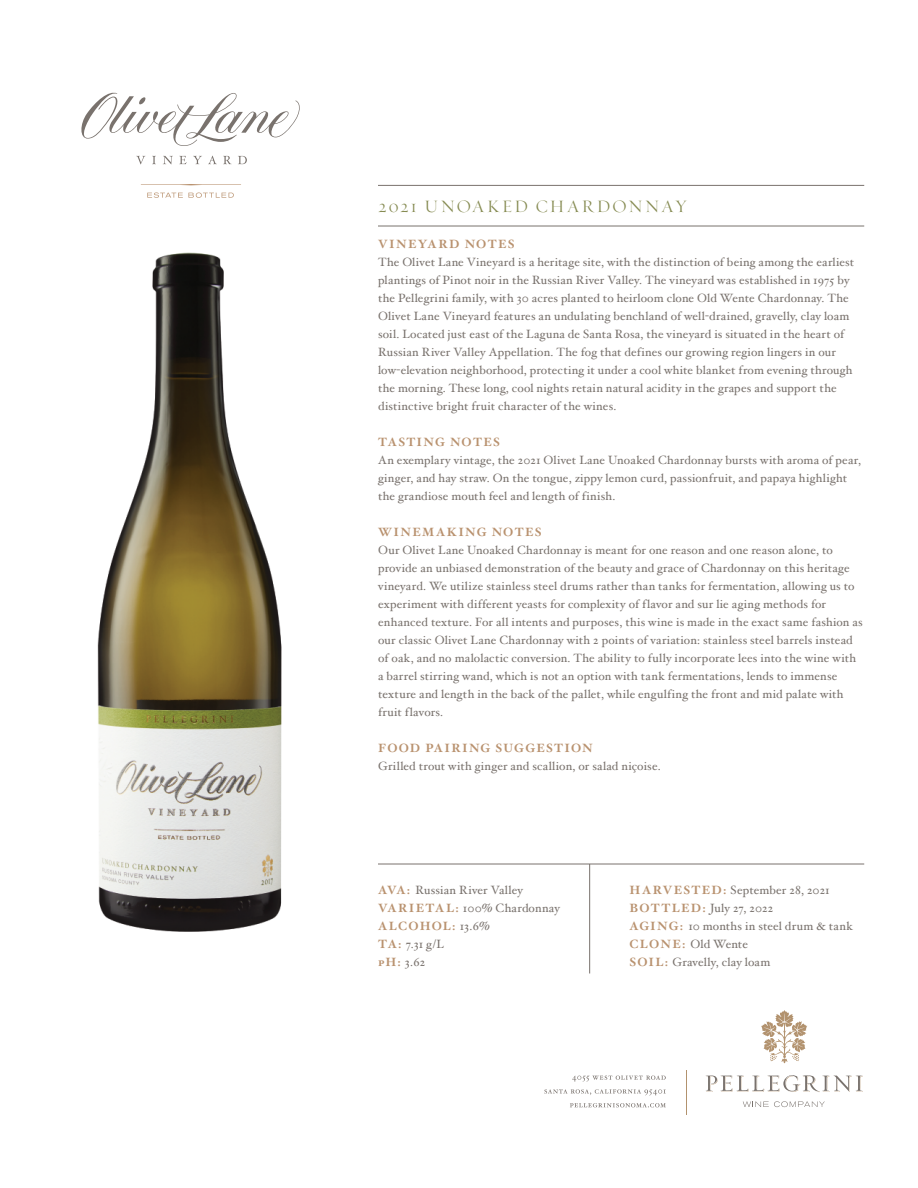
<style>
.page{position:relative;width:918px;height:1188px;background:#fff}
.page>*{position:absolute;margin:0;border:0;box-sizing:border-box;transform-origin:0 0}
.t1{font:18px "Requiem Fine HTF Roman";letter-spacing:.095em;color:#868b52}
.t2{font:12px/18px "Hoefler Text";letter-spacing:.015em;color:#79726d}
.t3{font:12px "Hoefler Text Bold Small Caps";letter-spacing:.11em;color:#b9926f}
.t4{font:12px "Hoefler Text Bold Small Caps";letter-spacing:.09em;color:#b9926f}
.s1{font-family:"Hoefler Text Bold Small Caps";color:#b9926f}
.s2{font-family:"Hoefler Text";color:#79726d}
</style>
<div class="page">
<img style="left:97px;top:252px;width:185px;height:680px">
<hr style="left:589px;top:864px;width:1px;height:109px;background:#79726d">
<hr style="left:378px;top:864px;width:486px;height:1px;background:#79726d">
<hr style="left:378px;top:185px;width:486px;height:1px;background:#79726d">
<hr style="left:378px;top:226px;width:486px;height:1px;background:#79726d">
<svg style="left:706px;top:1075px;width:157px;height:17px"></svg>
<svg style="left:761px;top:1010px;width:46px;height:53px"></svg>
<svg style="left:743px;top:1101px;width:82px;height:6px"></svg>
<svg style="left:572px;top:1075px;width:94px;height:7px"></svg>
<svg style="left:544px;top:1089px;width:122px;height:6px"></svg>
<svg style="left:570px;top:1103px;width:96px;height:4px"></svg>
<hr style="left:686px;top:1070px;width:1px;height:44px;background:#b2926e">
<svg style="left:81px;top:92px;width:219px;height:54px"></svg>
<svg style="left:136px;top:156px;width:9px;height:8px"></svg>
<svg style="left:152px;top:156px;width:4px;height:8px"></svg>
<svg style="left:163px;top:156px;width:10px;height:8px"></svg>
<svg style="left:179px;top:156px;width:8px;height:8px"></svg>
<svg style="left:193px;top:156px;width:9px;height:8px"></svg>
<svg style="left:208px;top:156px;width:9px;height:8px"></svg>
<svg style="left:223px;top:156px;width:8px;height:8px"></svg>
<svg style="left:238px;top:156px;width:9px;height:8px"></svg>
<svg style="left:147px;top:193px;width:87px;height:5px"></svg>
<svg style="left:141px;top:184px;width:100px;height:1px"></svg>
<h1 class="t1" style="left:378px;top:196px;width:311px">2021 UNOAKED CHARDONNAY</h1>
<p class="t3" style="left:378px;top:236px;width:138px">VINEYARD NOTES</p>
<p class="t2" style="left:378px;top:253px;width:478px">The Olivet Lane Vineyard is a heritage site, with the distinction of being among the earliest plantings of Pinot noir in the Russian River Valley. The vineyard was established in 1975 by the Pellegrini family, with 30 acres planted to heirloom clone Old Wente Chardonnay. The Olivet Lane Vineyard features an undulating benchland of well-drained, gravelly, clay loam soil. Located just east of the Laguna de Santa Rosa, the vineyard is situated in the heart of Russian River Valley Appellation. The fog that defines our growing region lingers in our low-elevation neighborhood, protecting it under a cool white blanket from evening through the morning. These long, cool nights retain natural acidity in the grapes and support the distinctive bright fruit character of the wines.</p>
<p class="t3" style="left:378px;top:434px;width:123px">TASTING NOTES</p>
<p class="t2" style="left:378px;top:451px;width:485px">An exemplary vintage, the 2021 Olivet Lane Unoaked Chardonnay bursts with aroma of pear, ginger, and hay straw. On the tongue, zippy lemon curd, passionfruit, and papaya highlight the grandiose mouth feel and length of finish.</p>
<p class="t3" style="left:378px;top:524px;width:165px">WINEMAKING NOTES</p>
<p class="t2" style="left:378px;top:541px;width:486px">Our Olivet Lane Unoaked Chardonnay is meant for one reason and one reason alone, to provide an unbiased demonstration of the beauty and grace of Chardonnay on this heritage vineyard. We utilize stainless steel drums rather than tanks for fermentation, allowing us to experiment with different yeasts for complexity of flavor and sur lie aging methods for enhanced texture. For all intents and purposes, this wine is made in the exact same fashion as our classic Olivet Lane Chardonnay with 2 points of variation: stainless steel barrels instead of oak, and no malolactic conversion. The ability to fully incorporate lees into the wine with a barrel stirring wand, which is not an option with tank fermentations, lends to immense texture and length in the back of the pallet, while engulfing the front and mid palate with fruit flavors.</p>
<p class="t3" style="left:378px;top:740px;width:216px">FOOD PAIRING SUGGESTION</p>
<p class="t2" style="left:378px;top:757px;width:284px">Grilled trout with ginger and scallion, or salad niçoise.</p>
<p class="t2" style="left:378px;top:880px;width:183px"><span class="s1">AVA:</span> Russian River Valley<br><span class="s1">VARIETAL:</span> 100% Chardonnay</p>
<p class="t4" style="left:378px;top:918px;width:113px">ALCOHOL: <span class="s2">13.6%</span></p>
<p class="t2" style="left:378px;top:934px;width:67px"><span class="s1">TA:</span> 7.31 g/L <span class="s1">pH:</span> 3.62</p>
<p class="t2" style="left:630px;top:880px;width:225px"><span class="s1">HARVESTED:</span> September 28, 2021<br><span class="s1">BOTTLED:</span> July 27, 2022<br><span class="s1">AGING:</span> 10 months in steel drum &amp; tank<br><span class="s1">CLONE:</span> Old Wente<br><span class="s1">SOIL:</span> Gravelly, clay loam</p>
</div>
